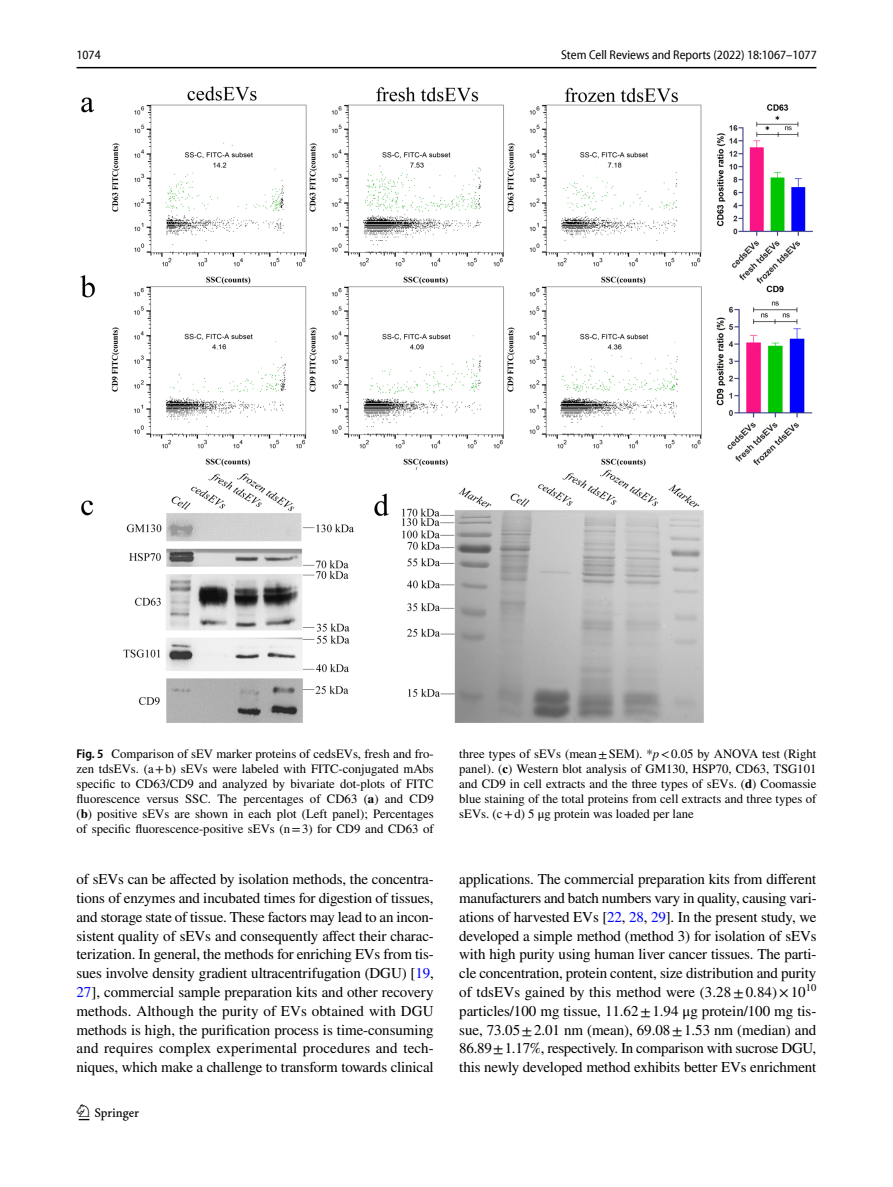
<style>
.page{position:relative;width:893px;height:1187px;background:#fff}
.page>*{position:absolute;margin:0;border:0;box-sizing:border-box;transform-origin:0 0}
.t1{font:22.5px "Springnew Regular 2";color:#000}
.t2{font:15px/18.8px "STIX";letter-spacing:-.01em;color:#000;text-align:justify}
.t3{font:12.75px/15px "STIX";color:#000;text-align:justify}
.t4{font:semi-condensed 12.75px "Myriad Pro Unic";color:#000}
.s1{font-family:"Myriad Pro";font-weight:600;font-stretch:semi-condensed}
.s2{font-weight:700}
.s3{font-style:italic}
.s4{color:#00f}
</style>
<div class="page">
<hr style="left:77px;top:67px;width:739px;height:1px;background:#000">
<img style="left:81px;top:87px;width:731px;height:635px">
<p class="t4" style="left:77px;top:50px;width:26px">1074</p>
<p class="t4" style="left:561px;top:50px;width:257px">Stem Cell Reviews and Reports (2022) 18:1067–1077</p>
<p class="t3" style="left:77px;top:746px;width:359px"><span class="s1">Fig. 5</span> Comparison of sEV marker proteins of cedsEVs, fresh and fro&shy;zen tdsEVs. (a+b) sEVs were labeled with FITC-conjugated mAbs specific to CD63/CD9 and analyzed by bivariate dot-plots of FITC fluorescence versus SSC. The percentages of CD63 (<span class="s2">a</span>) and CD9 (<span class="s2">b</span>) positive sEVs are shown in each plot (Left panel); Percentages of specific fluorescence-positive sEVs (n=3) for CD9 and CD63 of</p>
<p class="t3" style="left:459px;top:746px;width:359px">three types of sEVs (mean±SEM). *<span class="s3">p</span>&lt;0.05 by ANOVA test (Right panel). (<span class="s2">c</span>) Western blot analysis of GM130, HSP70, CD63, TSG101 and CD9 in cell extracts and the three types of sEVs. (<span class="s2">d</span>) Coomassie blue staining of the total proteins from cell extracts and three types of sEVs. (c+d) 5 μg protein was loaded per lane</p>
<p class="t2" style="left:77px;top:871px;width:359px">of sEVs can be affected by isolation methods, the concentra&shy;tions of enzymes and incubated times for digestion of tissues, and storage state of tissue. These factors may lead to an incon&shy;sistent quality of sEVs and consequently affect their charac&shy;terization. In general, the methods for enriching EVs from tis&shy;sues involve density gradient ultracentrifugation (DGU) [<span class="s4">19</span>, <span class="s4">27</span>], commercial sample preparation kits and other recovery methods. Although the purity of EVs obtained with DGU methods is high, the purification process is time-consuming and requires complex experimental procedures and tech&shy;niques, which make a challenge to transform towards clinical</p>
<p class="t2" style="left:459px;top:871px;width:359px">applications. The commercial preparation kits from different manufacturers and batch numbers vary in quality, causing vari&shy;ations of harvested EVs [<span class="s4">22</span>, <span class="s4">28</span>, <span class="s4">29</span>]. In the present study, we developed a simple method (method 3) for isolation of sEVs with high purity using human liver cancer tissues. The parti&shy;cle concentration, protein content, size distribution and purity of tdsEVs gained by this method were (3.28±0.84)× -10<sup>10 </sup>particles/100 mg tissue, 11.62±1.94 μg protein/100 mg tis&shy;sue, 73.05±2.01 nm (mean), 69.08±1.53 nm (median) and 86.89±1.17%, respectively. In comparison with sucrose DGU, this newly developed method exhibits better EVs enrichment</p>
<h1 class="t1" style="left:79px;top:1104px;width:62px">1 3</h1>
</div>
